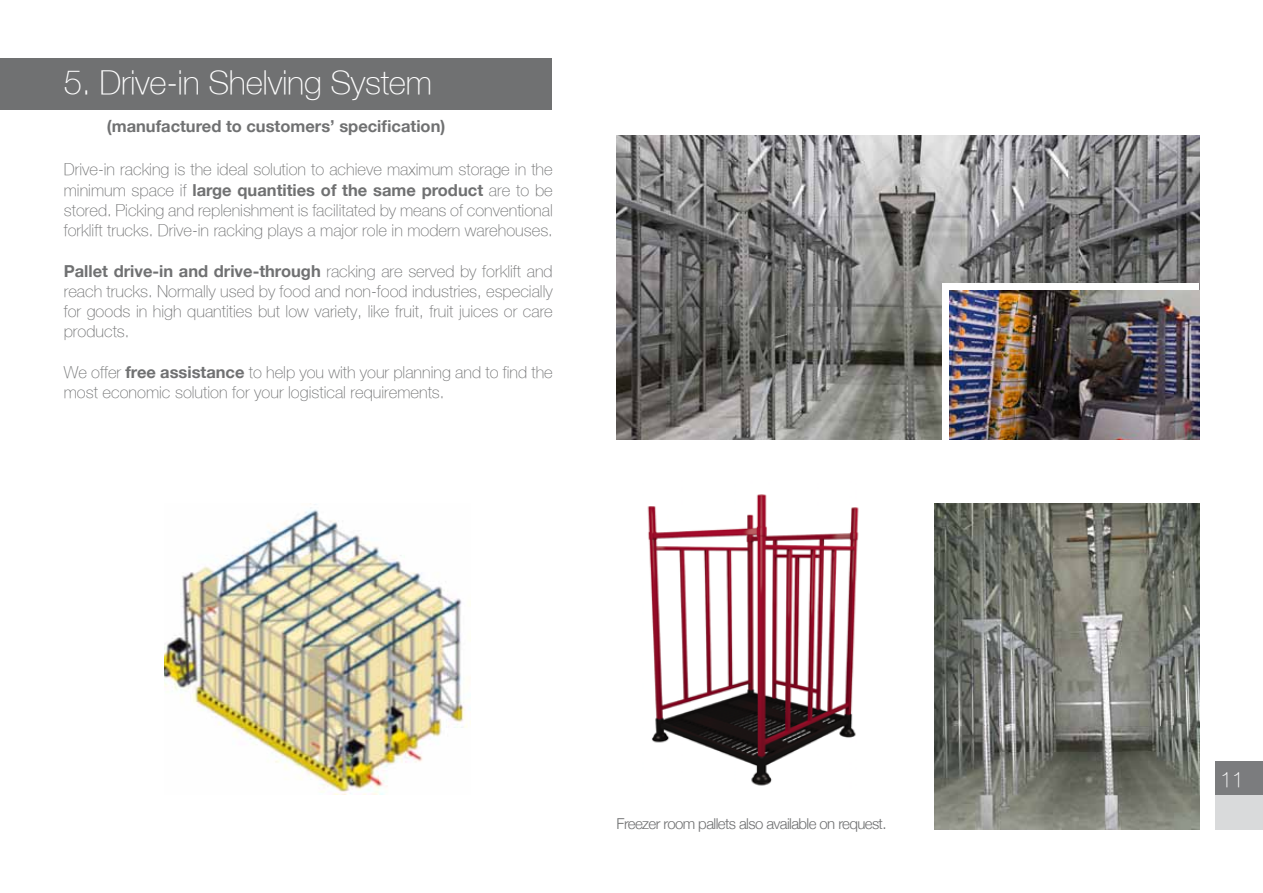
<style>
.page{position:relative;width:1263px;height:893px;background:#fff}
.page>*{position:absolute;margin:0;border:0;box-sizing:border-box;transform-origin:0 0}
.t1{font:100 33px "Helvetica Neue";letter-spacing:-.01em;color:#fff}
.t2{font:100 21px "Helvetica Neue";color:#fff}
.t3{font:100 16.5px/20.2px "Helvetica Neue";color:#707172;text-align:justify}
.t4{font:700 16.5px "Helvetica Neue";color:#707172}
.t5{font:300 15px "Helvetica Neue";letter-spacing:-.04em;color:#707172}
.s1{font-weight:700}
</style>
<div class="page">
<div style="left:1215px;top:761px;width:48px;height:34px;background:#7b7c7e"></div>
<div style="left:1215px;top:795px;width:48px;height:34px;background:#d9dadb"></div>
<div style="left:0;top:58px;width:551px;height:51px;background:#707172"></div>
<img style="left:165px;top:504px;width:306px;height:291px">
<img style="left:616px;top:136px;width:583px;height:304px">
<div style="left:943px;top:283px;width:256px;height:157px;background:#fff"></div>
<img style="left:949px;top:291px;width:250px;height:149px">
<img style="left:647px;top:494px;width:212px;height:292px">
<img style="left:934px;top:503px;width:265px;height:326px">
<h1 class="t1" style="left:64px;top:64px;width:370px">5. Drive-in Shelving System</h1>
<p class="t4" style="left:107px;top:116px;width:340px">(manufactured to customers’ specification)</p>
<p class="t3" style="left:64px;top:159px;width:491px">Drive-in racking is the ideal solution to achieve maximum storage in the minimum space if <span class="s1">large quantities of the same product</span> are to be stored. Picking and replenishment is facilitated by means of conventional forklift trucks. Drive-in racking plays a major role in modern warehouses.</p>
<p class="t3" style="left:64px;top:260px;width:491px"><span class="s1">Pallet drive-in and drive-through</span> racking are served by forklift and reach trucks. Normally used by food and non-food industries, especially for goods in high quantities but low variety, like fruit, fruit juices or care products.</p>
<p class="t3" style="left:64px;top:362px;width:491px">We offer <span class="s1">free assistance</span> to help you with your planning and to find the most economic solution for your logistical requirements.</p>
<p class="t5" style="left:617px;top:815px;width:272px">Freezer room pallets also available on request.</p>
<p class="t2" style="left:1220px;top:767px;width:25px">11</p>
</div>
